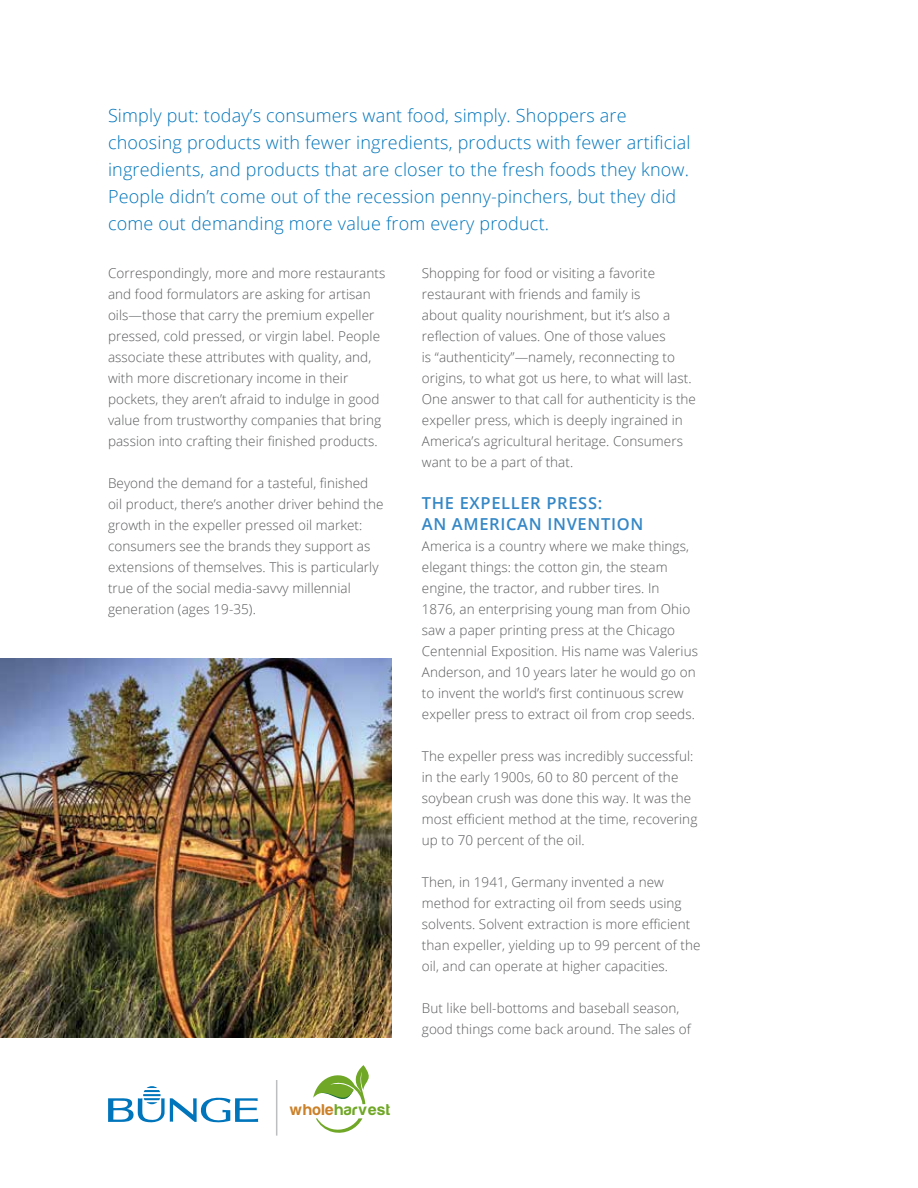
<style>
.page{position:relative;width:918px;height:1188px;background:#fff}
.page>*{position:absolute;margin:0;border:0;box-sizing:border-box;transform-origin:0 0}
.t1{font:300 18px/27px "Open Sans";letter-spacing:.01em;color:#0075bb}
.t2{font:600 16.5px/21px "Open Sans";letter-spacing:.04em;color:#3487c6}
.t3{font:16.2px "SVN Harabaras";letter-spacing:.055em;color:#70a727}
.t4{font:300 13.5px/21px "Open Sans";letter-spacing:.005em;color:#58595b}
.s1{color:#cb8129}
</style>
<div class="page">
<img style="left:0;top:659px;width:392px;height:379px">
<svg style="left:313px;top:1065px;width:56px;height:68px"></svg>
<svg style="left:108px;top:1086px;width:150px;height:37px"></svg>
<hr style="left:276px;top:1080px;width:1px;height:56px;background:#bcbec0">
<p class="t1" style="left:108px;top:101px;width:584px">Simply put: today’s consumers want food, simply. Shoppers are choosing products with fewer ingredients, products with fewer artificial ingredients, and products that are closer to the fresh foods they know.<br>People didn’t come out of the recession penny-pinchers, but they did come out demanding more value from every product.</p>
<p class="t4" style="left:108px;top:262px;width:279px">Correspondingly, more and more restaurants and food formulators are asking for artisan oils—those that carry the premium expeller pressed, cold pressed, or virgin label. People associate these attributes with quality, and, with more discretionary income in their pockets, they aren’t afraid to indulge in good value from trustworthy companies that bring passion into crafting their finished products.</p>
<p class="t4" style="left:108px;top:472px;width:277px">Beyond the demand for a tasteful, finished oil product, there’s another driver behind the growth in the expeller pressed oil market: consumers see the brands they support as extensions of themselves. This is particularly true of the social media-savvy millennial generation (ages 19-35).</p>
<p class="t4" style="left:422px;top:262px;width:276px">Shopping for food or visiting a favorite restaurant with friends and family is<br>about quality nourishment, but it’s also a reflection of values. One of those values<br>is “authenticity”—namely, reconnecting to origins, to what got us here, to what will last.<br>One answer to that call for authenticity is the expeller press, which is deeply ingrained in America’s agricultural heritage. Consumers want to be a part of that.</p>
<p class="t2" style="left:422px;top:492px;width:223px">THE EXPELLER PRESS:<br>AN AMERICAN INVENTION</p>
<p class="t4" style="left:422px;top:535px;width:278px">America is a country where we make things, elegant things: the cotton gin, the steam engine, the tractor, and rubber tires. In<br>1876, an enterprising young man from Ohio saw a paper printing press at the Chicago Centennial Exposition. His name was Valerius Anderson, and 10 years later he would go on to invent the world’s first continuous screw expeller press to extract oil from crop seeds.</p>
<p class="t4" style="left:422px;top:745px;width:277px">The expeller press was incredibly successful: in the early 1900s, 60 to 80 percent of the soybean crush was done this way. It was the most efficient method at the time, recovering up to 70 percent of the oil.</p>
<p class="t4" style="left:422px;top:871px;width:280px">Then, in 1941, Germany invented a new method for extracting oil from seeds using solvents. Solvent extraction is more efficient than expeller, yielding up to 99 percent of the oil, and can operate at higher capacities.</p>
<p class="t4" style="left:422px;top:997px;width:271px">But like bell-bottoms and baseball season, good things come back around. The sales of</p>
<p class="t3" style="left:290px;top:1100px;width:102px"><span class="s1">whole</span>harvest</p>
</div>
